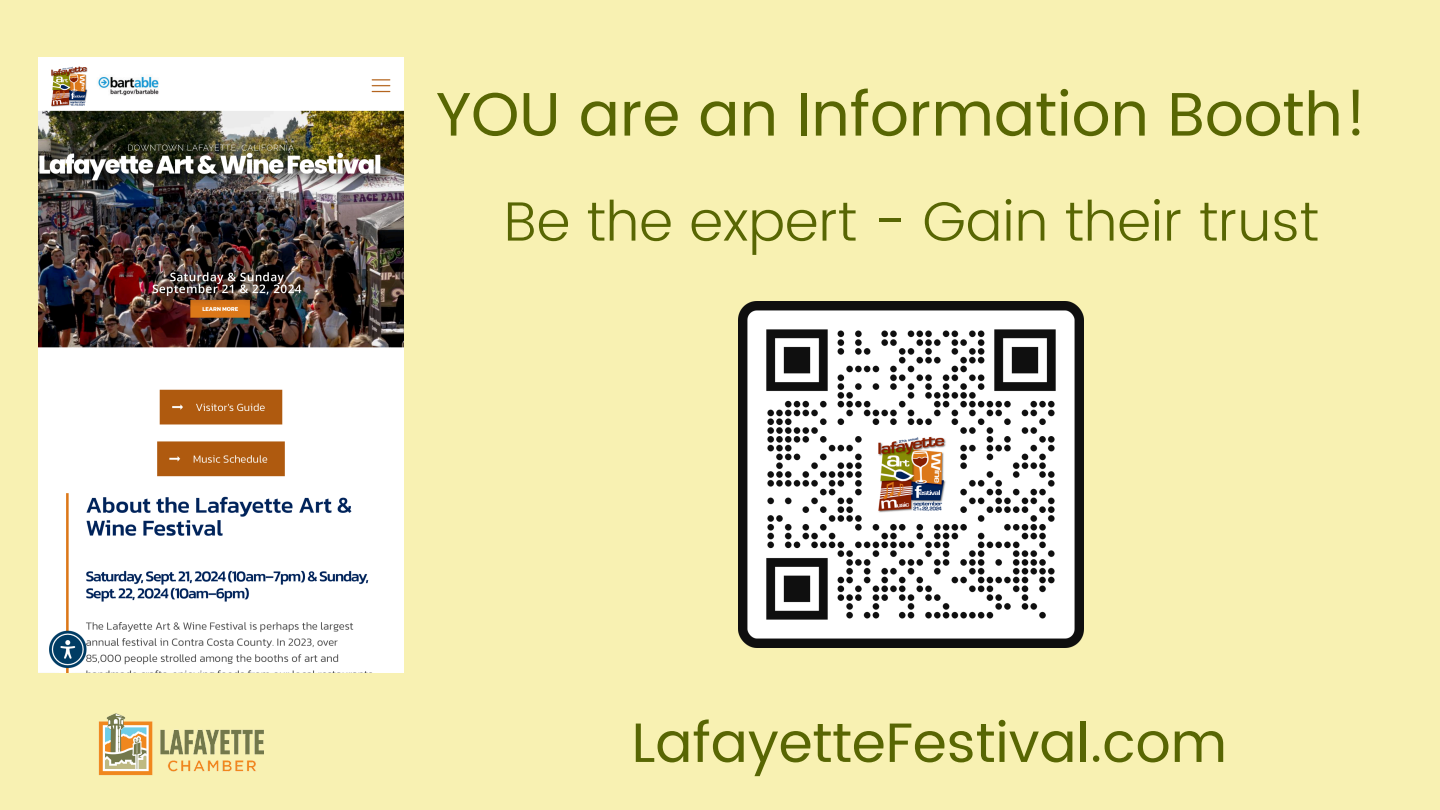
<style>
.page{position:relative;width:1440px;height:810px;background:#f8f1b2}
.page>*{position:absolute;margin:0;border:0;box-sizing:border-box;transform-origin:0 0}
.t1{font:61.4px "Poppins";color:#586603}
.t2{font:300 55.4px "Poppins";color:#586603}
.t3{font:55.4px "Poppins";color:#586603}
</style>
<div class="page">
<img style="left:99px;top:713px;width:164px;height:63px">
<img style="left:39px;top:58px;width:364px;height:615px">
<img style="left:738px;top:302px;width:346px;height:346px">
<h1 class="t1" style="left:436px;top:79px;width:933px">YOU are an Information Booth!</h1>
<p class="t2" style="left:504px;top:189px;width:816px">Be the expert - Gain their trust</p>
<p class="t3" style="left:632px;top:710px;width:597px">LafayetteFestival.com</p>
</div>
